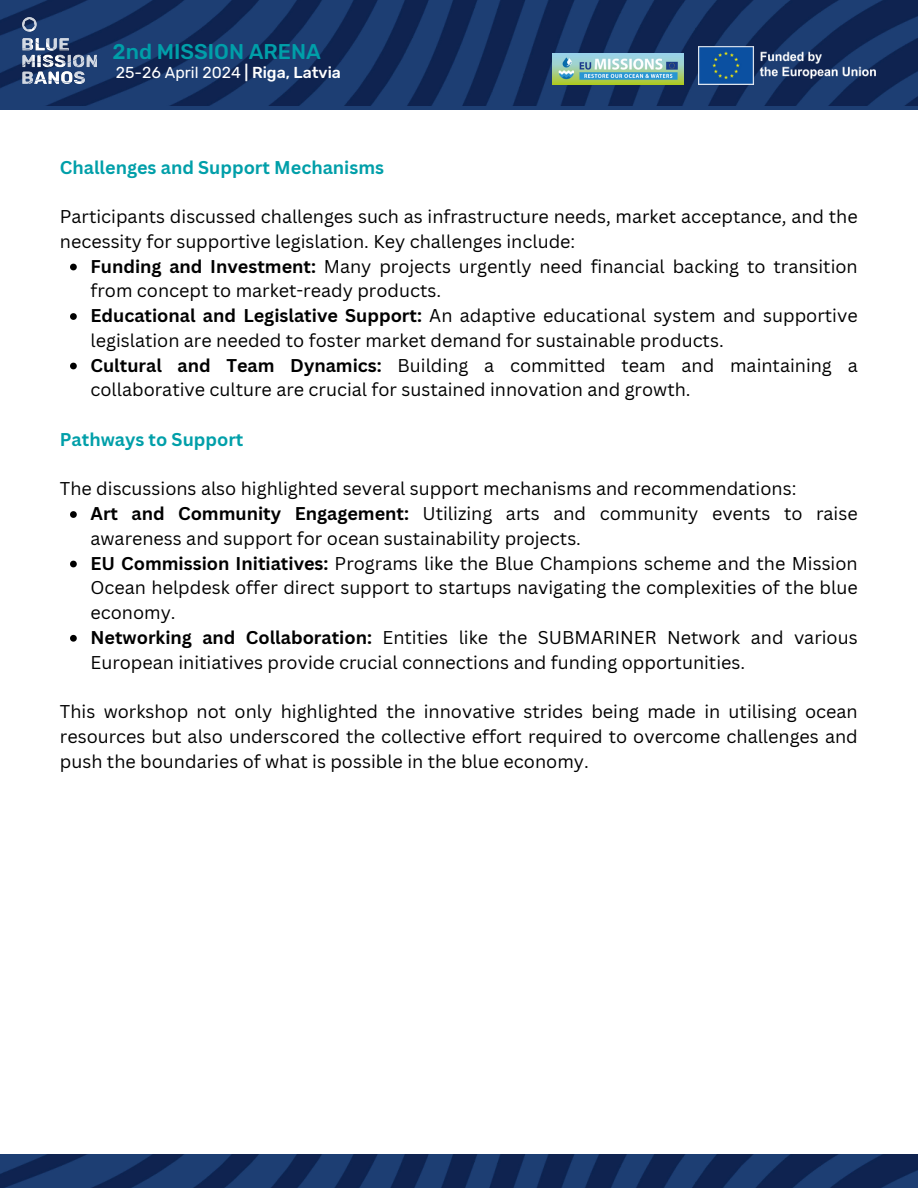
<style>
.page{position:relative;width:918px;height:1188px;background:#fff}
.page>*{position:absolute;margin:0;border:0;box-sizing:border-box;transform-origin:0 0}
.t1{font:500 21.3px "Rubik";color:#009fa9}
.t2{font:18px/24.8px "Canva Sans";color:#000}
.t3{font:700 18px "Canva Sans";color:#009fa9}
.t4{font:700 18px "Canva Sans";color:#000}
.t5{font:15.9px "Rubik";color:#fff}
.s1{font-weight:500}
.s2{font-weight:700}
</style>
<div class="page">
<div style="left:0;top:0;width:918px;height:109px;background:#1d3e73"></div>
<img style="left:0;top:0;width:918px;height:106px">
<img style="left:552px;top:53px;width:132px;height:32px">
<img style="left:23px;top:18px;width:74px;height:66px">
<img style="left:699px;top:46px;width:177px;height:38px">
<img style="left:0;top:1154px;width:918px;height:34px">
<svg style="left:70px;top:264px;width:7px;height:6px"></svg>
<svg style="left:70px;top:313px;width:7px;height:7px"></svg>
<svg style="left:70px;top:363px;width:7px;height:6px"></svg>
<svg style="left:70px;top:511px;width:7px;height:7px"></svg>
<svg style="left:70px;top:561px;width:7px;height:6px"></svg>
<svg style="left:70px;top:635px;width:7px;height:7px"></svg>
<p class="t1" style="left:113px;top:39px;width:210px">2nd MISSION ARENA</p>
<p class="t5" style="left:116px;top:64px;width:227px">25-26 April 2024 <span class="s1">| Riga, Latvia</span></p>
<h1 class="t3" style="left:60px;top:154px;width:326px">Challenges and Support Mechanisms</h1>
<h2 class="t2" style="left:60px;top:204px;width:799px">Participants discussed challenges such as infrastructure needs, market acceptance, and the necessity for supportive legislation. Key challenges include:</h2>
<p class="t2" style="left:90px;top:253px;width:769px"><span class="s2">Funding and Investment:</span> Many projects urgently need financial backing to transition from concept to market-ready products.</p>
<p class="t2" style="left:90px;top:303px;width:769px"><span class="s2">Educational and Legislative Support:</span> An adaptive educational system and supportive legislation are needed to foster market demand for sustainable products.</p>
<p class="t2" style="left:90px;top:352px;width:769px"><span class="s2">Cultural and Team Dynamics:</span> Building a committed team and maintaining a collaborative culture are crucial for sustained innovation and growth.</p>
<h1 class="t3" style="left:60px;top:427px;width:185px">Pathways to Support</h1>
<h2 class="t2" style="left:60px;top:476px;width:738px">The discussions also highlighted several support mechanisms and recommendations:</h2>
<p class="t4" style="left:90px;top:501px;width:320px">Art and Community Engagement:</p>
<p class="t2" style="left:90px;top:501px;width:769px;text-indent:332px">Utilizing arts and community events to raise awareness and support for ocean sustainability projects.<br><span class="s2">EU Commission Initiatives:</span> Programs like the Blue Champions scheme and the Mission</p>
<p class="t2" style="left:90px;top:575px;width:769px">Ocean helpdesk offer direct support to startups navigating the complexities of the blue economy.<br><span class="s2">Networking and Collaboration:</span></p>
<h2 class="t2" style="left:90px;top:625px;width:769px;text-indent:292px">Entities like the SUBMARINER Network and various<br>European initiatives provide crucial connections and funding opportunities.</h2>
<h2 class="t2" style="left:60px;top:699px;width:799px;text-align:justify">This workshop not only highlighted the innovative strides being made in utilising ocean resources but also underscored the collective effort required to overcome challenges and push the boundaries of what is possible in the blue economy.</h2>
</div>
